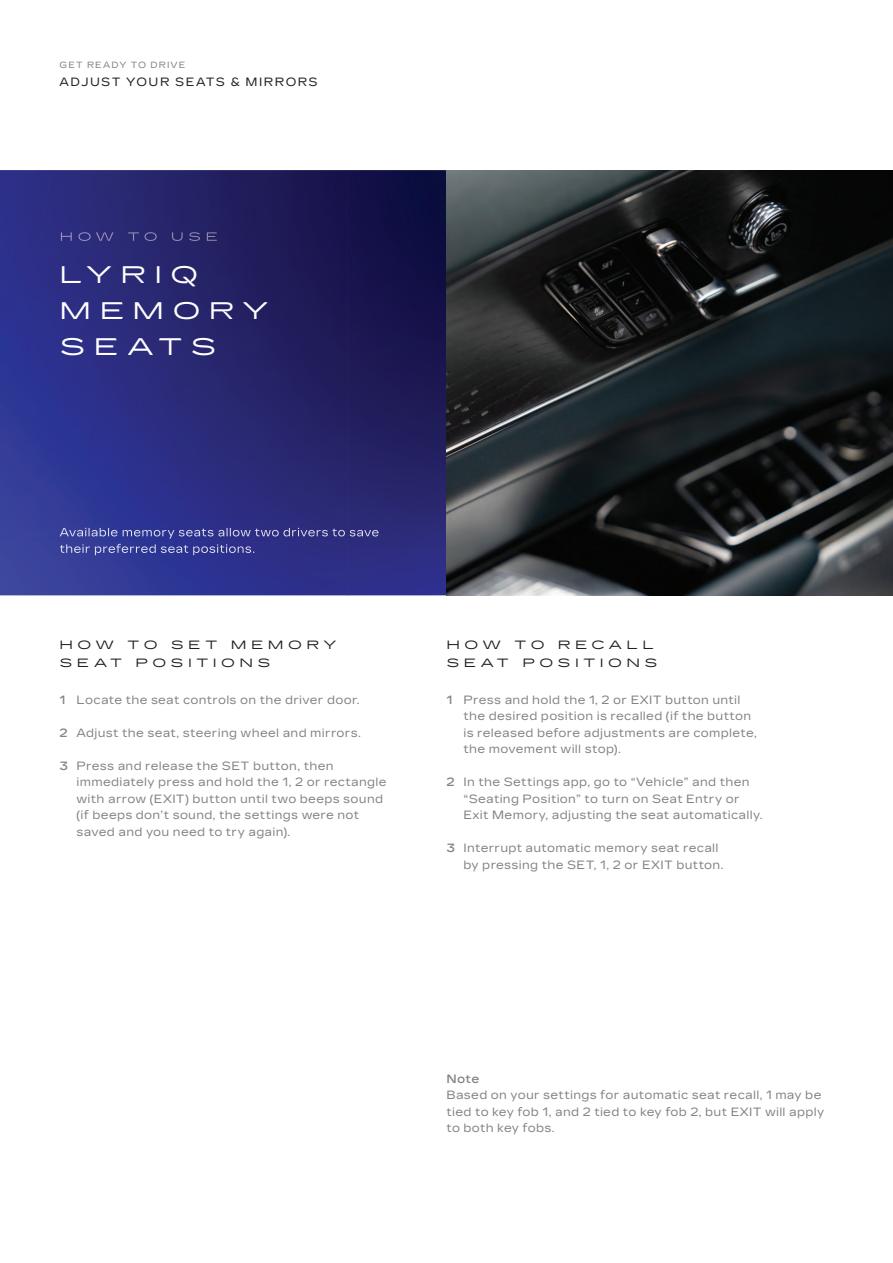
<style>
.page{position:relative;width:893px;height:1263px;background:#fff}
.page>*{position:absolute;margin:0;border:0;box-sizing:border-box;transform-origin:0 0}
.t1{font:expanded 24px/36px "Cadillac Gothic";letter-spacing:.34em;color:#fff}
.t2{font:12px/16.5px "Cadillac Gothic";letter-spacing:.025em;color:#808285}
.t3{font:expanded 12px/18px "Cadillac Gothic";letter-spacing:.365em;color:#231f20}
.t4{font:12px "Cadillac Gothic";letter-spacing:.12em;color:#231f20}
.t5{font:500 12px "Cadillac Gothic";color:#808285}
.t6{font:9px "Cadillac Gothic";letter-spacing:.13em;color:#808285}
.s1{font-weight:500}
</style>
<div class="page">
<img style="left:0;top:170px;width:893px;height:425px">
<img style="left:61px;top:232px;width:156px;height:9px">
<img style="left:60px;top:528px;width:319px;height:11px">
<img style="left:60px;top:544px;width:194px;height:11px">
<p class="t6" style="left:60px;top:60px;width:128px">GET READY TO DRIVE</p>
<p class="t4" style="left:60px;top:75px;width:260px">ADJUST YOUR SEATS &amp; MIRRORS</p>
<h1 class="t1" style="left:60px;top:257px;width:210px">LYRIQ<br>MEMORY<br>SEATS</h1>
<p class="t3" style="left:60px;top:636px;width:279px">HOW TO SET MEMORY<br>SEAT POSITIONS</p>
<p class="t3" style="left:446px;top:636px;width:213px">HOW TO RECALL<br>SEAT POSITIONS</p>
<p class="t2" style="left:60px;top:691px;width:301px"><span class="s1">1</span> Locate the seat controls on the driver door.</p>
<p class="t2" style="left:60px;top:724px;width:303px"><span class="s1">2</span> Adjust the seat, steering wheel and mirrors.</p>
<p class="t2" style="left:77px;top:757px;width:312px;text-indent:-17px"><span class="s1">3</span> Press and release the SET button, then immediately press and hold the 1, 2 or rectangle with arrow (EXIT) button until two beeps sound (if beeps don’t sound, the settings were not saved and you need to try again).</p>
<p class="t2" style="left:463px;top:691px;width:295px;text-indent:-17px"><span class="s1">1</span> Press and hold the 1, 2 or EXIT button until the desired position is recalled (if the button is released before adjustments are complete, the movement will stop).</p>
<p class="t2" style="left:463px;top:774px;width:301px;text-indent:-17px"><span class="s1">2</span> In the Settings app, go to “Vehicle” and then “Seating Position” to turn on Seat Entry or<br>Exit Memory, adjusting the seat automatically.</p>
<p class="t2" style="left:463px;top:840px;width:261px;text-indent:-17px"><span class="s1">3</span> Interrupt automatic memory seat recall by pressing the SET, 1, 2 or EXIT button.</p>
<p class="t5" style="left:446px;top:1071px;width:34px">Note</p>
<p class="t2" style="left:446px;top:1087px;width:379px">Based on your settings for automatic seat recall, 1 may be tied to key fob 1, and 2 tied to key fob 2, but EXIT will apply to both key fobs.</p>
</div>
